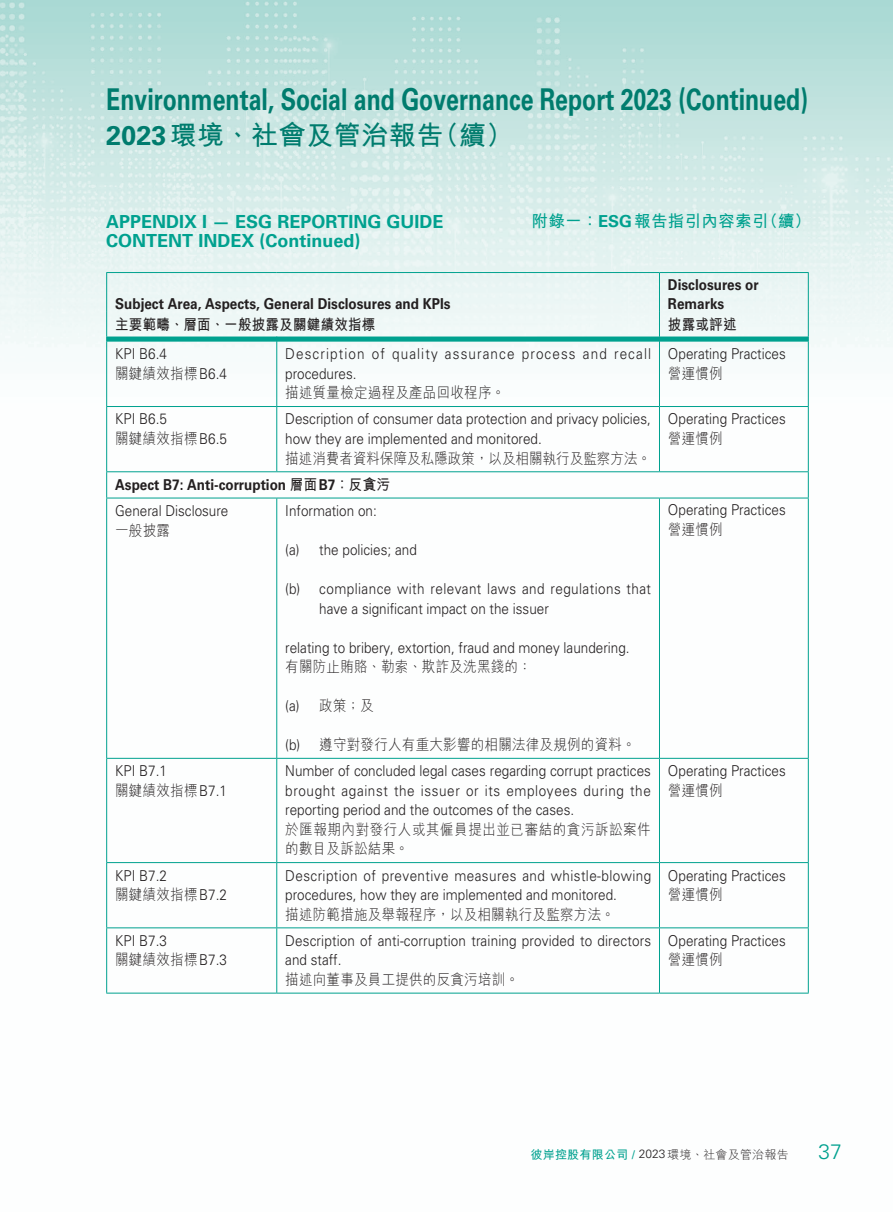
<style>
.page{position:relative;width:893px;height:1212px;background:#fff}
.page>*{position:absolute;margin:0;border:0;box-sizing:border-box;transform-origin:0 0}
.t1{font:700 30px "Univers LT Std";color:#007c6e;scale:.77 1}
.t2{font:700 27px "M Hei HK";letter-spacing:.02em;color:#007c6e}
.t3{font:300 21px "Univers LT Std";color:#00a18f}
._01_H1_E{font:700 18px/19.5px "Univers LT Std";color:#00a18f}
._001_H1_C{font:700 16.5px "M Hei HK";letter-spacing:.02em;color:#00a18f}
._50_Table_txt{font:300 15px/19.5px "Univers LT Std";color:#231f20;scale:.9 1}
._50_Table_txt-2{font:300 15px "M Hei HK";letter-spacing:.02em;color:#231f20;scale:.9 1}
._50_Table_txt-3{font:300 15px/19.5px "Univers LT Std";letter-spacing:.03em;color:#231f20;scale:.9 1}
._50_Table_txt-4{font:700 15px/19.5px "Univers LT Std";color:#231f20;scale:.9 1}
._50_Table_txt-5{font:300 15px/19.5px "Univers LT Std";letter-spacing:.08em;color:#231f20;scale:.9 1}
._50_Table_txt-6{font:300 15px/19.5px "M Hei HK";letter-spacing:.045em;color:#231f20;scale:.9 1}
._50_Table_txt-7{font:700 15px "M Hei HK";letter-spacing:.02em;color:#231f20;scale:.9 1}
.t4{font:300 12px "M Hei HK";letter-spacing:.02em;color:#231f20}
.s1{font-family:"Univers LT Std"}
.s2{font-family:"M Hei HK"}
.s3{font-weight:700;color:#00a18f}
</style>
<div class="page">
<img style="left:0;top:0;width:893px;height:993px">
<hr style="left:106px;top:273px;width:1px;height:39px;background:#00a18f">
<hr style="left:106px;top:272px;width:171px;height:1px;background:#00a18f">
<hr style="left:277px;top:272px;width:382px;height:1px;background:#00a18f">
<hr style="left:659px;top:273px;width:1px;height:39px;background:#00a18f">
<hr style="left:659px;top:272px;width:150px;height:1px;background:#00a18f">
<hr style="left:808px;top:273px;width:1px;height:39px;background:#00a18f">
<svg style="left:106px;top:312px;width:703px;height:30px"></svg>
<hr style="left:106px;top:342px;width:1px;height:64px;background:#00a18f">
<hr style="left:276px;top:342px;width:1px;height:64px;background:#00a18f">
<hr style="left:659px;top:342px;width:1px;height:64px;background:#00a18f">
<hr style="left:808px;top:342px;width:1px;height:64px;background:#00a18f">
<hr style="left:106px;top:407px;width:1px;height:64px;background:#00a18f">
<hr style="left:106px;top:406px;width:171px;height:1px;background:#00a18f">
<hr style="left:276px;top:407px;width:1px;height:64px;background:#00a18f">
<hr style="left:277px;top:406px;width:382px;height:1px;background:#00a18f">
<hr style="left:659px;top:407px;width:1px;height:64px;background:#00a18f">
<hr style="left:659px;top:406px;width:150px;height:1px;background:#00a18f">
<hr style="left:808px;top:407px;width:1px;height:64px;background:#00a18f">
<svg style="left:106px;top:472px;width:1px;height:26px"></svg>
<hr style="left:106px;top:471px;width:171px;height:1px;background:#00a18f">
<hr style="left:277px;top:471px;width:382px;height:1px;background:#00a18f">
<hr style="left:659px;top:471px;width:150px;height:1px;background:#00a18f">
<svg style="left:808px;top:472px;width:1px;height:26px"></svg>
<hr style="left:106px;top:498px;width:1px;height:260px;background:#00a18f">
<hr style="left:106px;top:498px;width:171px;height:1px;background:#00a18f">
<hr style="left:276px;top:498px;width:1px;height:260px;background:#00a18f">
<hr style="left:277px;top:498px;width:382px;height:1px;background:#00a18f">
<hr style="left:659px;top:498px;width:1px;height:260px;background:#00a18f">
<hr style="left:659px;top:498px;width:150px;height:1px;background:#00a18f">
<hr style="left:808px;top:498px;width:1px;height:260px;background:#00a18f">
<hr style="left:106px;top:759px;width:1px;height:103px;background:#00a18f">
<hr style="left:106px;top:758px;width:171px;height:1px;background:#00a18f">
<hr style="left:276px;top:759px;width:1px;height:103px;background:#00a18f">
<hr style="left:277px;top:758px;width:382px;height:1px;background:#00a18f">
<hr style="left:659px;top:759px;width:1px;height:103px;background:#00a18f">
<hr style="left:659px;top:758px;width:150px;height:1px;background:#00a18f">
<hr style="left:808px;top:759px;width:1px;height:103px;background:#00a18f">
<hr style="left:106px;top:863px;width:1px;height:64px;background:#00a18f">
<hr style="left:106px;top:862px;width:171px;height:1px;background:#00a18f">
<hr style="left:276px;top:863px;width:1px;height:64px;background:#00a18f">
<hr style="left:277px;top:862px;width:382px;height:1px;background:#00a18f">
<hr style="left:659px;top:863px;width:1px;height:64px;background:#00a18f">
<hr style="left:659px;top:862px;width:150px;height:1px;background:#00a18f">
<hr style="left:808px;top:863px;width:1px;height:64px;background:#00a18f">
<hr style="left:106px;top:928px;width:1px;height:65px;background:#00a18f">
<hr style="left:106px;top:927px;width:171px;height:1px;background:#00a18f">
<hr style="left:276px;top:928px;width:1px;height:65px;background:#00a18f">
<hr style="left:277px;top:927px;width:382px;height:1px;background:#00a18f">
<hr style="left:659px;top:928px;width:1px;height:65px;background:#00a18f">
<hr style="left:659px;top:927px;width:150px;height:1px;background:#00a18f">
<hr style="left:808px;top:928px;width:1px;height:65px;background:#00a18f">
<hr style="left:106px;top:993px;width:171px;height:1px;background:#00a18f">
<hr style="left:277px;top:993px;width:382px;height:1px;background:#00a18f">
<hr style="left:659px;top:993px;width:150px;height:1px;background:#00a18f">
<h1 class="t1" style="left:106px;top:82px;width:913px">Environmental, Social and Governance Report 2023 (Continued)</h1>
<h2 class="t2" style="left:106px;top:116px;width:408px"><span class="s1">2023</span>環境、社會及管治報告（續）</h2>
<p class="_01_H1_E" style="left:106px;top:212px;width:339px">APPENDIX I — ESG REPORTING GUIDE<br>CONTENT INDEX (Continued)</p>
<p class="_50_Table_txt-4" style="left:115px;top:294px;width:374px">Subject Area, Aspects, General Disclosures and KPIs</p>
<p class="_001_H1_C" style="left:531px;top:209px;width:281px">附錄一：<span class="s1">ESG</span>報告指引內容索引（續）</p>
<p class="_50_Table_txt-4" style="left:668px;top:275px;width:102px">Disclosures or<br>Remarks</p>
<p class="_50_Table_txt-7" style="left:115px;top:313px;width:291px">主要範疇、層面、一般披露及關鍵績效指標</p>
<p class="_50_Table_txt-7" style="left:668px;top:313px;width:78px">披露或評述</p>
<p class="_50_Table_txt" style="left:115px;top:344px;width:59px">KPI B6.4</p>
<p class="_50_Table_txt-2" style="left:115px;top:366px;width:126px">關鍵績效指標<span class="s1">B6.4</span></p>
<p class="_50_Table_txt" style="left:668px;top:344px;width:132px">Operating Practices</p>
<p class="_50_Table_txt-2" style="left:668px;top:366px;width:62px">營運慣例</p>
<p class="_50_Table_txt-5" style="left:285px;top:344px;width:408px">Description of quality assurance process and recall procedures.</p>
<p class="_50_Table_txt-2" style="left:285px;top:385px;width:246px">描述質量檢定過程及產品回收程序。</p>
<p class="_50_Table_txt" style="left:115px;top:409px;width:59px">KPI B6.5</p>
<p class="_50_Table_txt-2" style="left:115px;top:431px;width:126px">關鍵績效指標<span class="s1">B6.5</span></p>
<p class="_50_Table_txt" style="left:285px;top:409px;width:408px">Description of consumer data protection and privacy policies, how they are implemented and monitored.</p>
<p class="_50_Table_txt-2" style="left:285px;top:450px;width:408px">描述消費者資料保障及私隱政策，以及相關執行及監察方法。</p>
<p class="_50_Table_txt-4" style="left:115px;top:475px;width:307px">Aspect B7: Anti-corruption <span class="s2">層面</span>B7<span class="s2">：反貪污</span></p>
<p class="_50_Table_txt" style="left:115px;top:501px;width:127px">General Disclosure</p>
<p class="_50_Table_txt-2" style="left:115px;top:522px;width:62px">一般披露</p>
<p class="_50_Table_txt" style="left:285px;top:501px;width:103px">Information on:</p>
<p class="_50_Table_txt" style="left:285px;top:540px;width:148px">(a) the policies; and</p>
<p class="_50_Table_txt-3" style="left:319px;top:579px;width:370px;text-indent:-34px">(b) compliance with relevant laws and regulations that have a significant impact on the issuer</p>
<p class="_50_Table_txt" style="left:285px;top:637px;width:384px">relating to bribery, extortion, fraud and money laundering.</p>
<p class="_50_Table_txt-2" style="left:285px;top:659px;width:275px">有關防止賄賂、勒索、欺詐及洗黑錢的：</p>
<p class="_50_Table_txt-2" style="left:285px;top:698px;width:100px"><span class="s1">(a)</span> 政策；及</p>
<p class="_50_Table_txt-2" style="left:285px;top:737px;width:391px"><span class="s1">(b)</span> 遵守對發行人有重大影響的相關法律及規例的資料。</p>
<p class="_50_Table_txt" style="left:115px;top:761px;width:59px">KPI B7.1</p>
<p class="_50_Table_txt-2" style="left:115px;top:783px;width:126px">關鍵績效指標<span class="s1">B7.1</span></p>
<p class="_50_Table_txt" style="left:115px;top:865px;width:59px">KPI B7.2</p>
<p class="_50_Table_txt-2" style="left:115px;top:887px;width:126px">關鍵績效指標<span class="s1">B7.2</span></p>
<p class="_50_Table_txt" style="left:115px;top:931px;width:59px">KPI B7.3</p>
<p class="_50_Table_txt-2" style="left:115px;top:952px;width:126px">關鍵績效指標<span class="s1">B7.3</span></p>
<p class="_50_Table_txt" style="left:285px;top:761px;width:408px;text-align:justify">Number of concluded legal cases regarding corrupt practices brought against the issuer or its employees during the reporting period and the outcomes of the cases.</p>
<p class="_50_Table_txt-6" style="left:285px;top:819px;width:408px">於匯報期內對發行人或其僱員提出並已審結的貪污訴訟案件的數目及訴訟結果。</p>
<p class="_50_Table_txt-3" style="left:285px;top:865px;width:408px">Description of preventive measures and whistle-blowing procedures, how they are implemented and monitored.</p>
<p class="_50_Table_txt-2" style="left:285px;top:906px;width:368px">描述防範措施及舉報程序，以及相關執行及監察方法。</p>
<p class="_50_Table_txt" style="left:285px;top:931px;width:408px">Description of anti-corruption training provided to directors and staff.</p>
<p class="_50_Table_txt-2" style="left:285px;top:972px;width:261px">描述向董事及員工提供的反貪污培訓。</p>
<p class="_50_Table_txt" style="left:668px;top:409px;width:132px">Operating Practices</p>
<p class="_50_Table_txt-2" style="left:668px;top:431px;width:62px">營運慣例</p>
<p class="_50_Table_txt" style="left:668px;top:500px;width:132px">Operating Practices</p>
<p class="_50_Table_txt-2" style="left:668px;top:522px;width:62px">營運慣例</p>
<p class="_50_Table_txt" style="left:668px;top:761px;width:132px">Operating Practices</p>
<p class="_50_Table_txt-2" style="left:668px;top:783px;width:62px">營運慣例</p>
<p class="_50_Table_txt" style="left:668px;top:865px;width:132px">Operating Practices</p>
<p class="_50_Table_txt-2" style="left:668px;top:887px;width:62px">營運慣例</p>
<p class="_50_Table_txt" style="left:668px;top:931px;width:132px">Operating Practices</p>
<p class="_50_Table_txt-2" style="left:668px;top:952px;width:62px">營運慣例</p>
<p class="t4" style="left:531px;top:1148px;width:260px"><span class="s3">彼岸控股有限公司 /</span> <span class="s1">2023</span>環境、社會及管治報告</p>
<h3 class="t3" style="left:819px;top:1138px;width:25px">37</h3>
</div>
